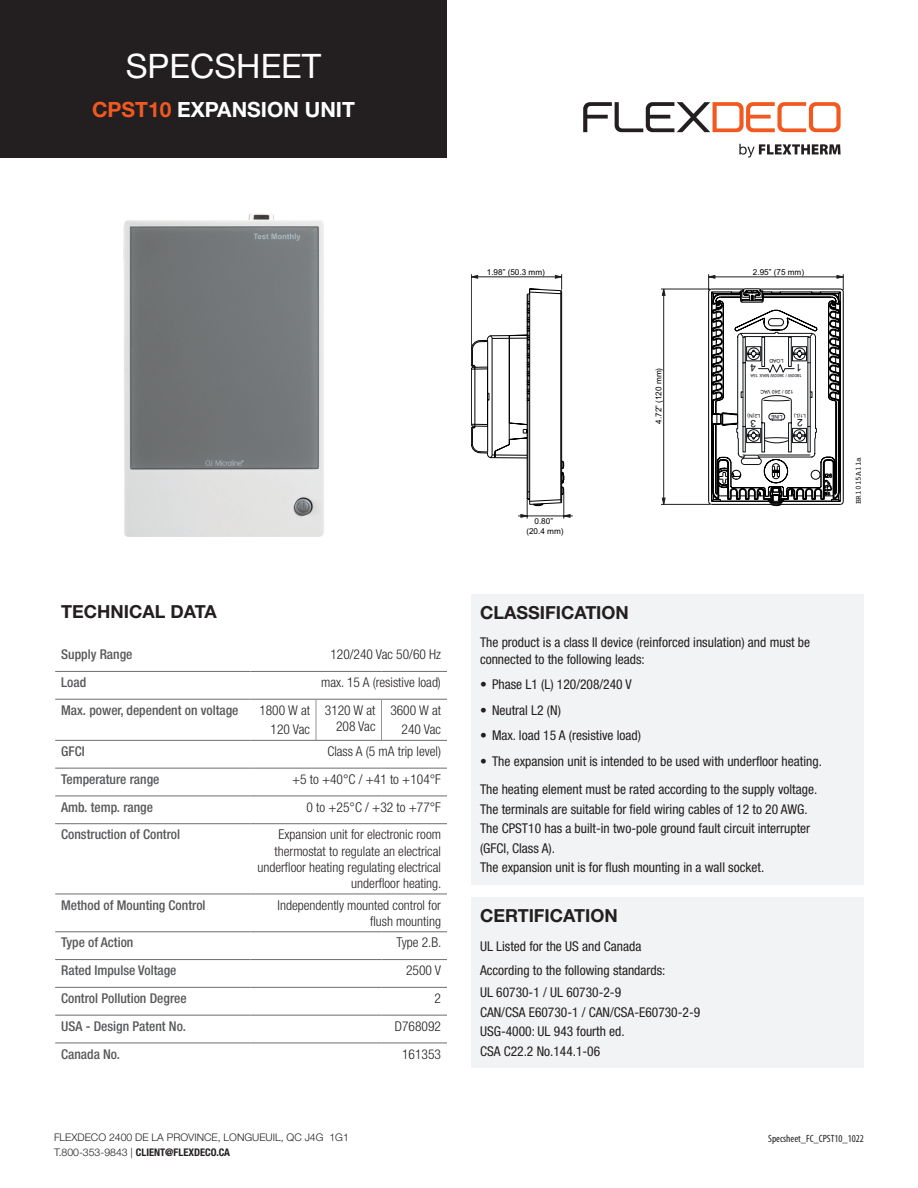
<style>
.page{position:relative;width:918px;height:1188px;background:#fff}
.page>*{position:absolute;margin:0;border:0;box-sizing:border-box;transform-origin:0 0}
.t1{font:33.75px "Helvetica Neue LT Std";color:#fff}
.t2{font:700 21px "Helvetica Neue LT Std";color:#fff}
.t3{font:700 18px "Helvetica Neue LT Std";color:#231f20}
.t4{font:condensed 13.5px/19.5px "Helvetica Neue LT Std";color:#231f20}
.t5{font:300 condensed 13.5px/16.2px "Helvetica Neue LT Std";color:#231f20;text-align:right}
.t6{font:500 condensed 13.5px "Helvetica Neue LT Std";color:#57585a}
.t7{font:300 10.5px/15px "Helvetica Neue LT Std";color:#231f20}
.t8{font:condensed 10.5px "Myriad Pro";color:#231f20}
.t9{font:10.35px "Arial";color:#0f0a11}
.t10{font:8.1px/9.8px "Arial";color:#000001;text-align:center}
.t11{font:7.95px "Courier";color:#101315}
.t12{font:5.1px "Arial";color:#0f0a11}
.t13{font:4.35px "Arial";color:#0f0a11}
.s1{color:#f15921}
.s2{font-weight:700;font-stretch:condensed}
</style>
<div class="page">
<img style="left:123px;top:214px;width:201px;height:323px">
<svg style="left:471px;top:274px;width:373px;height:245px"></svg>
<svg style="left:583px;top:102px;width:258px;height:30px"></svg>
<svg style="left:739px;top:144px;width:102px;height:14px"></svg>
<div style="left:0;top:0;width:447px;height:158px;background:#231f20"></div>
<div style="left:471px;top:594px;width:393px;height:290px;background:#f2f3f4"></div>
<div style="left:471px;top:897px;width:393px;height:171px;background:#f2f3f4"></div>
<hr style="left:55px;top:671px;width:195px;height:1px;background:#6c6d70">
<hr style="left:250px;top:671px;width:66px;height:1px;background:#6c6d70">
<hr style="left:316px;top:671px;width:66px;height:1px;background:#6c6d70">
<hr style="left:381px;top:671px;width:66px;height:1px;background:#6c6d70">
<hr style="left:55px;top:699px;width:195px;height:1px;background:#6c6d70">
<hr style="left:250px;top:699px;width:66px;height:1px;background:#6c6d70">
<hr style="left:316px;top:699px;width:66px;height:1px;background:#6c6d70">
<hr style="left:381px;top:699px;width:66px;height:1px;background:#6c6d70">
<hr style="left:55px;top:740px;width:195px;height:1px;background:#6c6d70">
<hr style="left:250px;top:740px;width:66px;height:1px;background:#6c6d70">
<hr style="left:316px;top:740px;width:66px;height:1px;background:#6c6d70">
<hr style="left:381px;top:740px;width:66px;height:1px;background:#6c6d70">
<hr style="left:55px;top:768px;width:195px;height:1px;background:#6c6d70">
<hr style="left:250px;top:768px;width:66px;height:1px;background:#6c6d70">
<hr style="left:316px;top:768px;width:66px;height:1px;background:#6c6d70">
<hr style="left:381px;top:768px;width:66px;height:1px;background:#6c6d70">
<hr style="left:55px;top:796px;width:195px;height:1px;background:#6c6d70">
<hr style="left:250px;top:796px;width:66px;height:1px;background:#6c6d70">
<hr style="left:316px;top:796px;width:66px;height:1px;background:#6c6d70">
<hr style="left:381px;top:796px;width:66px;height:1px;background:#6c6d70">
<hr style="left:55px;top:823px;width:195px;height:1px;background:#6c6d70">
<hr style="left:250px;top:823px;width:66px;height:1px;background:#6c6d70">
<hr style="left:316px;top:823px;width:66px;height:1px;background:#6c6d70">
<hr style="left:381px;top:823px;width:66px;height:1px;background:#6c6d70">
<hr style="left:55px;top:894px;width:195px;height:1px;background:#6c6d70">
<hr style="left:250px;top:894px;width:66px;height:1px;background:#6c6d70">
<hr style="left:316px;top:894px;width:66px;height:1px;background:#6c6d70">
<hr style="left:381px;top:894px;width:66px;height:1px;background:#6c6d70">
<hr style="left:55px;top:932px;width:195px;height:1px;background:#6c6d70">
<hr style="left:250px;top:932px;width:66px;height:1px;background:#6c6d70">
<hr style="left:316px;top:932px;width:66px;height:1px;background:#6c6d70">
<hr style="left:381px;top:932px;width:66px;height:1px;background:#6c6d70">
<hr style="left:55px;top:959px;width:195px;height:1px;background:#6c6d70">
<hr style="left:250px;top:959px;width:66px;height:1px;background:#6c6d70">
<hr style="left:316px;top:959px;width:66px;height:1px;background:#6c6d70">
<hr style="left:381px;top:959px;width:66px;height:1px;background:#6c6d70">
<hr style="left:55px;top:987px;width:195px;height:1px;background:#6c6d70">
<hr style="left:250px;top:987px;width:66px;height:1px;background:#6c6d70">
<hr style="left:316px;top:987px;width:66px;height:1px;background:#6c6d70">
<hr style="left:381px;top:987px;width:66px;height:1px;background:#6c6d70">
<hr style="left:55px;top:1015px;width:195px;height:1px;background:#6c6d70">
<hr style="left:250px;top:1015px;width:66px;height:1px;background:#6c6d70">
<hr style="left:316px;top:1015px;width:66px;height:1px;background:#6c6d70">
<hr style="left:381px;top:1015px;width:66px;height:1px;background:#6c6d70">
<hr style="left:55px;top:1043px;width:195px;height:1px;background:#6c6d70">
<hr style="left:250px;top:1043px;width:66px;height:1px;background:#6c6d70">
<hr style="left:316px;top:1043px;width:66px;height:1px;background:#6c6d70">
<hr style="left:381px;top:1043px;width:66px;height:1px;background:#6c6d70">
<hr style="left:316px;top:699px;width:1px;height:41px;background:#939598">
<hr style="left:381px;top:699px;width:1px;height:41px;background:#939598">
<h1 class="t1" style="left:126px;top:46px;width:197px">SPECSHEET</h1>
<h2 class="t2" style="left:92px;top:96px;width:264px"><span class="s1">CPST10</span> EXPANSION UNIT</h2>
<h3 class="t3" style="left:61px;top:601px;width:157px">TECHNICAL DATA</h3>
<p class="t6" style="left:61px;top:646px;width:73px">Supply Range</p>
<p class="t5" style="left:330px;top:646px;width:112px">120/240 Vac 50/60 Hz</p>
<p class="t6" style="left:61px;top:674px;width:26px">Load</p>
<p class="t5" style="left:321px;top:674px;width:121px">max. 15 A (resistive load)</p>
<p class="t6" style="left:61px;top:702px;width:179px">Max. power, dependent on voltage</p>
<p class="t5" style="left:259px;top:700px;width:52px;line-height:19.5px">1800 W at<br>120 Vac</p>
<p class="t5" style="left:325px;top:702px;width:52px">3120 W at<br>208 Vac</p>
<p class="t5" style="left:390px;top:700px;width:52px;line-height:19.5px">3600 W at<br>240 Vac</p>
<p class="t6" style="left:61px;top:743px;width:25px">GFCI</p>
<p class="t5" style="left:327px;top:743px;width:115px">Class A (5 mA trip level)</p>
<p class="t6" style="left:61px;top:771px;width:100px">Temperature range</p>
<p class="t5" style="left:292px;top:771px;width:150px">+5 to +40°C / +41 to +104°F</p>
<p class="t6" style="left:61px;top:799px;width:93px">Amb. temp. range</p>
<p class="t5" style="left:307px;top:799px;width:136px">0 to +25°C / +32 to +77°F</p>
<p class="t6" style="left:61px;top:826px;width:120px">Construction of Control</p>
<p class="t5" style="left:257px;top:826px;width:186px">Expansion unit for electronic room thermostat to regulate an electrical underfloor heating regulating electrical underfloor heating.</p>
<p class="t6" style="left:61px;top:897px;width:146px">Method of Mounting Control</p>
<p class="t5" style="left:278px;top:897px;width:165px">Independently mounted control for flush mounting</p>
<p class="t6" style="left:61px;top:935px;width:74px">Type of Action</p>
<p class="t5" style="left:397px;top:934px;width:46px">Type 2.B.</p>
<p class="t6" style="left:61px;top:962px;width:117px">Rated Impulse Voltage</p>
<p class="t5" style="left:406px;top:962px;width:36px">2500 V</p>
<p class="t6" style="left:61px;top:990px;width:127px">Control Pollution Degree</p>
<p class="t5" style="left:435px;top:990px;width:8px">2</p>
<p class="t6" style="left:61px;top:1018px;width:126px">USA - Design Patent No.</p>
<p class="t5" style="left:395px;top:1018px;width:48px">D768092</p>
<p class="t6" style="left:61px;top:1046px;width:60px">Canada No.</p>
<p class="t5" style="left:402px;top:1046px;width:40px">161353</p>
<p class="t7" style="left:54px;top:1130px;width:296px">FLEXDECO 2400 DE LA PROVINCE, LONGUEUIL, QC J4G 1G1<br>T.800-353-9843 | <span class="s2">CLIENT@FLEXDECO.CA</span></p>
<p class="t10" style="left:487px;top:268px;width:60px">1.98” (50.3 mm)</p>
<p class="t10" style="left:526px;top:517px;width:39px">0.80” (20.4 mm)</p>
<p class="t10" style="left:654px;top:424px;width:57px;rotate:-90deg">4.72” (120 mm)</p>
<p class="t10" style="left:753px;top:268px;width:53px">2.95” (75 mm)</p>
<p class="t9" style="left:756px;top:374px;width:7px;rotate:-180deg">4</p>
<p class="t12" style="left:783px;top:364px;width:15px;rotate:-180deg">LOAD</p>
<p class="t9" style="left:802px;top:374px;width:7px;rotate:-180deg">1</p>
<p class="t13" style="left:802px;top:378px;width:53px;rotate:-180deg">1800W / 3600W MAX 15A</p>
<p class="t12" style="left:794px;top:395px;width:35px;rotate:-180deg">120 / 240 VAC</p>
<p class="t12" style="left:760px;top:419px;width:14px;rotate:-180deg">L2(N)</p>
<p class="t12" style="left:782px;top:420px;width:13px;rotate:-180deg">LINE</p>
<p class="t12" style="left:806px;top:419px;width:13px;rotate:-180deg">L1(L)</p>
<p class="t9" style="left:756px;top:430px;width:7px;rotate:-180deg">3</p>
<p class="t9" style="left:803px;top:430px;width:7px;rotate:-180deg">2</p>
<h3 class="t3" style="left:480px;top:601px;width:150px">CLASSIFICATION</h3>
<p class="t4" style="left:480px;top:634px;width:332px;line-height:16.5px">The product is a class II device (reinforced insulation) and must be connected to the following leads:</p>
<p class="t4" style="left:480px;top:675px;width:153px">• Phase L1 (L) 120/208/240 V</p>
<p class="t4" style="left:480px;top:700px;width:82px">• Neutral L2 (N)</p>
<p class="t4" style="left:480px;top:726px;width:163px">• Max. load 15 A (resistive load)</p>
<p class="t4" style="left:480px;top:747px;width:343px;line-height:28.5px">• The expansion unit is intended to be used with underfloor heating.<br>The heating element must be rated according to the supply voltage.</p>
<p class="t4" style="left:480px;top:799px;width:332px">The terminals are suitable for field wiring cables of 12 to 20 AWG.<br>The CPST10 has a built-in two-pole ground fault circuit interrupter (GFCI, Class A).<br>The expansion unit is for flush mounting in a wall socket.</p>
<h3 class="t3" style="left:480px;top:905px;width:139px">CERTIFICATION</h3>
<p class="t4" style="left:480px;top:934px;width:187px;line-height:24px">UL Listed for the US and Canada<br>According to the following standards:</p>
<p class="t4" style="left:480px;top:983px;width:222px">UL 60730-1 / UL 60730-2-9<br>CAN/CSA E60730-1 / CAN/CSA-E60730-2-9<br>USG-4000: UL 943 fourth ed.<br>CSA C22.2 No.144.1-06</p>
<p class="t11" style="left:852px;top:504px;width:49px;rotate:-90deg">BR1015A11a</p>
<p class="t8" style="left:768px;top:1133px;width:97px">Specsheet_FC_CPST10_1022</p>
</div>
